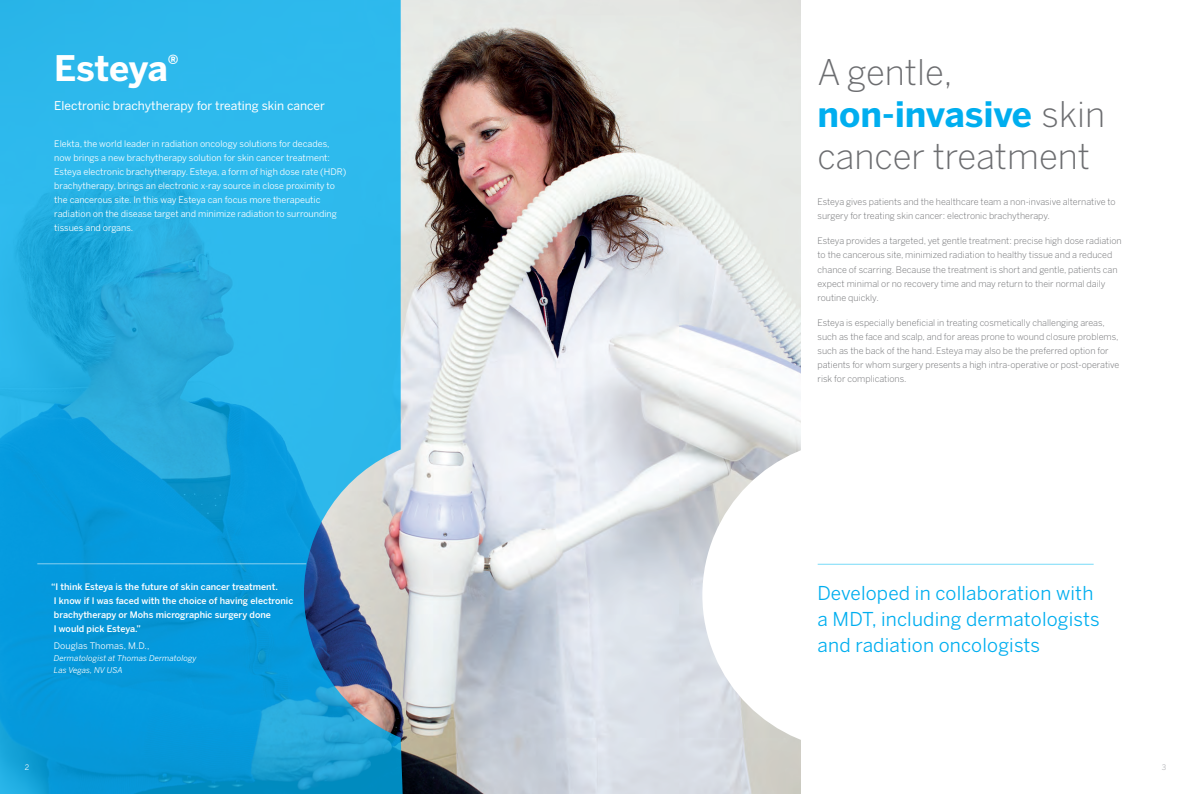
<style>
.page{position:relative;width:1191px;height:794px;background:#fff}
.page>*{position:absolute;margin:0;border:0;box-sizing:border-box;transform-origin:0 0}
.t1{font:300 35px/42px "Benton Sans";color:#6c6d70}
.t2{font:700 35px "Benton Sans";letter-spacing:-.015em;color:#fff}
.t3{font:19px/26px "Benton Sans";letter-spacing:.01em;color:#00aeef}
.t4{font:12px "Benton Sans";color:#fff}
.t5{font:300 9px/14px "Benton Sans";color:#6c6d70}
.t6{font:9px/14px "Benton Sans";color:#fff}
.t7{font:500 9px/14px "Benton Sans";color:#fff}
.t8{font:italic 8px/12px "Benton Sans";letter-spacing:.01em;color:#fff}
.t9{font:7.6px "Benton Sans";color:#b2b3b7}
.t10{font:7.6px "Benton Sans";color:#fff}
.s1{font-weight:700;color:#00aeef}
</style>
<div class="page">
<img style="left:403px;top:0;width:397px;height:794px">
<svg style="left:0;top:0;width:403px;height:794px;background:#25a8de"></svg>
<svg style="left:702px;top:439px;width:99px;height:311px"></svg>
<hr style="left:817px;top:564px;width:276px;height:1px;background:#00baf1">
<hr style="left:37px;top:563px;width:269px;height:1px;background:#fff">
<h1 class="t2" style="left:54px;top:48px;width:126px">Esteya<sup>®</sup></h1>
<h3 class="t4" style="left:54px;top:99px;width:272px">Electronic brachytherapy for treating skin cancer</h3>
<p class="t6" style="left:54px;top:137px;width:294px">Elekta, the world leader in radiation oncology solutions for decades, now brings a new brachytherapy solution for skin cancer treatment:<br>Esteya electronic brachytherapy. Esteya, a form of high dose rate (HDR) brachytherapy, brings an electronic x-ray source in close proximity to the cancerous site. In this way Esteya can focus more therapeutic radiation on the disease target and minimize radiation to surrounding tissues and organs.</p>
<p class="t7" style="left:54px;top:580px;width:241px;text-indent:-3px">“I think Esteya is the future of skin cancer treatment.<br>I know if I was faced with the choice of having electronic brachytherapy or Mohs micrographic surgery done<br>I would pick Esteya.”</p>
<p class="t6" style="left:54px;top:638px;width:97px">Douglas Thomas, M.D.,</p>
<p class="t8" style="left:54px;top:652px;width:144px">Dermatologist at Thomas Dermatology<br>Las Vegas, NV USA</p>
<p class="t10" style="left:25px;top:762px;width:6px">2</p>
<h1 class="t1" style="left:817px;top:50px;width:289px">A gentle, <span class="s1">non-invasive</span> skin cancer treatment</h1>
<p class="t5" style="left:817px;top:195px;width:300px">Esteya gives patients and the healthcare team a non-invasive alternative to surgery for treating skin cancer: electronic brachytherapy.</p>
<p class="t5" style="left:817px;top:234px;width:306px">Esteya provides a targeted, yet gentle treatment: precise high dose radiation to the cancerous site, minimized radiation to healthy tissue and a reduced chance of scarring. Because the treatment is short and gentle, patients can expect minimal or no recovery time and may return to their normal daily routine quickly.</p>
<p class="t5" style="left:817px;top:315px;width:303px">Esteya is especially beneficial in treating cosmetically challenging areas, such as the face and scalp, and for areas prone to wound closure problems, such as the back of the hand. Esteya may also be the preferred option for patients for whom surgery presents a high intra-operative or post-operative risk for complications.</p>
<h2 class="t3" style="left:817px;top:580px;width:284px">Developed in collaboration with a MDT, including dermatologists and radiation oncologists</h2>
<p class="t9" style="left:1161px;top:762px;width:6px">3</p>
</div>
